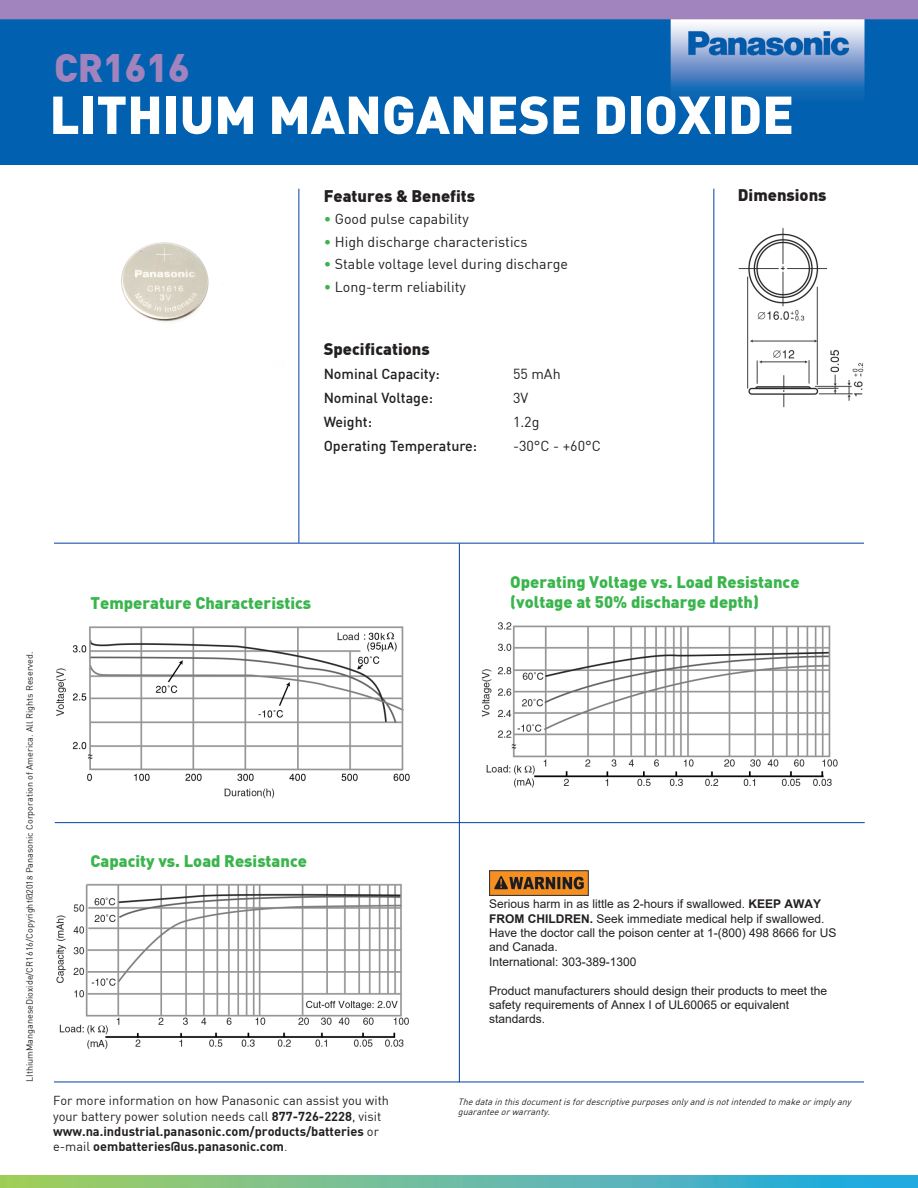
<style>
.page{position:relative;width:918px;height:1188px;background:#fff}
.page>*{position:absolute;margin:0;border:0;box-sizing:border-box;transform-origin:0 0}
.t1{font:900 52.5px "DIN";color:#fff}
.t2{font:900 39px "DIN";color:#a184bd}
.t3{font:900 16.5px/19.8px "DIN";color:#39b54c}
.t4{font:900 16.5px "DIN";color:#231f20}
.t5{font:14.25px "Dinreg";color:#231f20}
.t6{font:500 14.25px "DIN";color:#231f20}
.t7{font:12.75px/15.3px "Dinreg";color:#231f20}
.t8{font:12.75px/15.3px "DIN Bold";color:#231f20}
.t9{font:12px/14.4px "Arial";color:#231f20}
.t10{font:italic 9px/10.8px "Dinreg";color:#231f20}
.t11{font:9px "Dinreg";color:#231f20}
.s1{color:#39b54c}
.s2{font-family:"Minion Pro"}
.s3{font-family:"DIN Bold"}
.s4{font-family:"Dinreg"}
.s5{font-family:"DIN Light Alternate"}
.s6{font-weight:700}
</style>
<div class="page">
<img style="left:0;top:0;width:918px;height:164px">
<hr style="left:54px;top:543px;width:810px;height:1px;background:#0040a6">
<hr style="left:54px;top:1082px;width:810px;height:1px;background:#0040a6">
<hr style="left:713px;top:189px;width:1px;height:354px;background:#0040a6">
<hr style="left:298px;top:189px;width:1px;height:354px;background:#0040a6">
<hr style="left:459px;top:544px;width:1px;height:538px;background:#0040a6">
<img style="left:0;top:1175px;width:918px;height:13px">
<img style="left:738px;top:227px;width:126px;height:181px">
<img style="left:56px;top:626px;width:354px;height:173px">
<img style="left:481px;top:622px;width:357px;height:166px">
<img style="left:56px;top:883px;width:353px;height:167px">
<hr style="left:55px;top:822px;width:810px;height:1px;background:#0040a6">
<img style="left:121px;top:242px;width:88px;height:80px">
<img style="left:489px;top:870px;width:100px;height:25px">
<h2 class="t2" style="left:54px;top:42px;width:137px">CR1616</h2>
<h1 class="t1" style="left:50px;top:80px;width:746px">LITHIUM MANGANESE DIOXIDE</h1>
<h3 class="t4" style="left:324px;top:185px;width:153px">Features &amp; Benefits</h3>
<p class="t5" style="left:324px;top:210px;width:147px"><span class="s1">•</span> Good pulse capability</p>
<p class="t5" style="left:324px;top:233px;width:206px"><span class="s1">•</span> High discharge characteristics</p>
<p class="t5" style="left:324px;top:255px;width:246px"><span class="s1">•</span> Stable voltage level during discharge</p>
<p class="t5" style="left:324px;top:278px;width:144px"><span class="s1">•</span> Long-term reliability</p>
<h3 class="t4" style="left:324px;top:338px;width:108px">Specifications</h3>
<p class="t6" style="left:324px;top:365px;width:118px">Nominal Capacity:</p>
<p class="t5" style="left:513px;top:365px;width:49px">55 mAh</p>
<p class="t6" style="left:324px;top:389px;width:111px">Nominal Voltage:</p>
<p class="t5" style="left:513px;top:389px;width:17px">3V</p>
<p class="t6" style="left:324px;top:413px;width:50px">Weight:</p>
<p class="t5" style="left:513px;top:413px;width:28px">1.2g</p>
<p class="t6" style="left:324px;top:437px;width:155px">Operating Temperature:</p>
<p class="t5" style="left:513px;top:437px;width:89px">-30°C - +60°C</p>
<h3 class="t4" style="left:738px;top:184px;width:90px">Dimensions</h3>
<p class="t11" style="left:24px;top:1082px;width:432px;rotate:-90deg">LIthiumManganeseDioxide/CR1616/Copyright@201<span class="s2">8</span> Panasonic Corporation of America. All Rights Reserved.</p>
<h3 class="t3" style="left:91px;top:592px;width:222px">Temperature Characteristics</h3>
<h3 class="t3" style="left:91px;top:851px;width:218px">Capacity vs. Load Resistance</h3>
<p class="t7" style="left:53px;top:1093px;width:338px">For more information on how Panasonic can assist you with your battery power solution needs call <span class="s3">877-726-2228</span>, visit</p>
<p class="t8" style="left:53px;top:1123px;width:328px">www.na.industrial.panasonic.com/products/batteries <span class="s4">or e-mail</span> oembatteries@us.panasonic.com<span class="s5">.</span></p>
<h3 class="t3" style="left:510px;top:571px;width:291px">Operating Voltage vs. Load Resistance (voltage at 50% discharge depth)</h3>
<p class="t9" style="left:489px;top:897px;width:349px">Serious harm in as little as 2-hours if swallowed. <span class="s6">KEEP AWAY FROM CHILDREN.</span> Seek immediate medical help if swallowed.<br>Have the doctor call the poison center at 1-(800) 498 8666 for US and Canada.<br>International: 303-389-1300</p>
<p class="t9" style="left:489px;top:983px;width:340px">Product manufacturers should design their products to meet the safety requirements of Annex I of UL60065 or equivalent standards.</p>
<p class="t10" style="left:458px;top:1096px;width:397px">Thedatainthisdocumentisfordescriptivepurposesonlyandisnotintendedtomakeorimplyany guaranteeorwarranty.</p>
</div>
